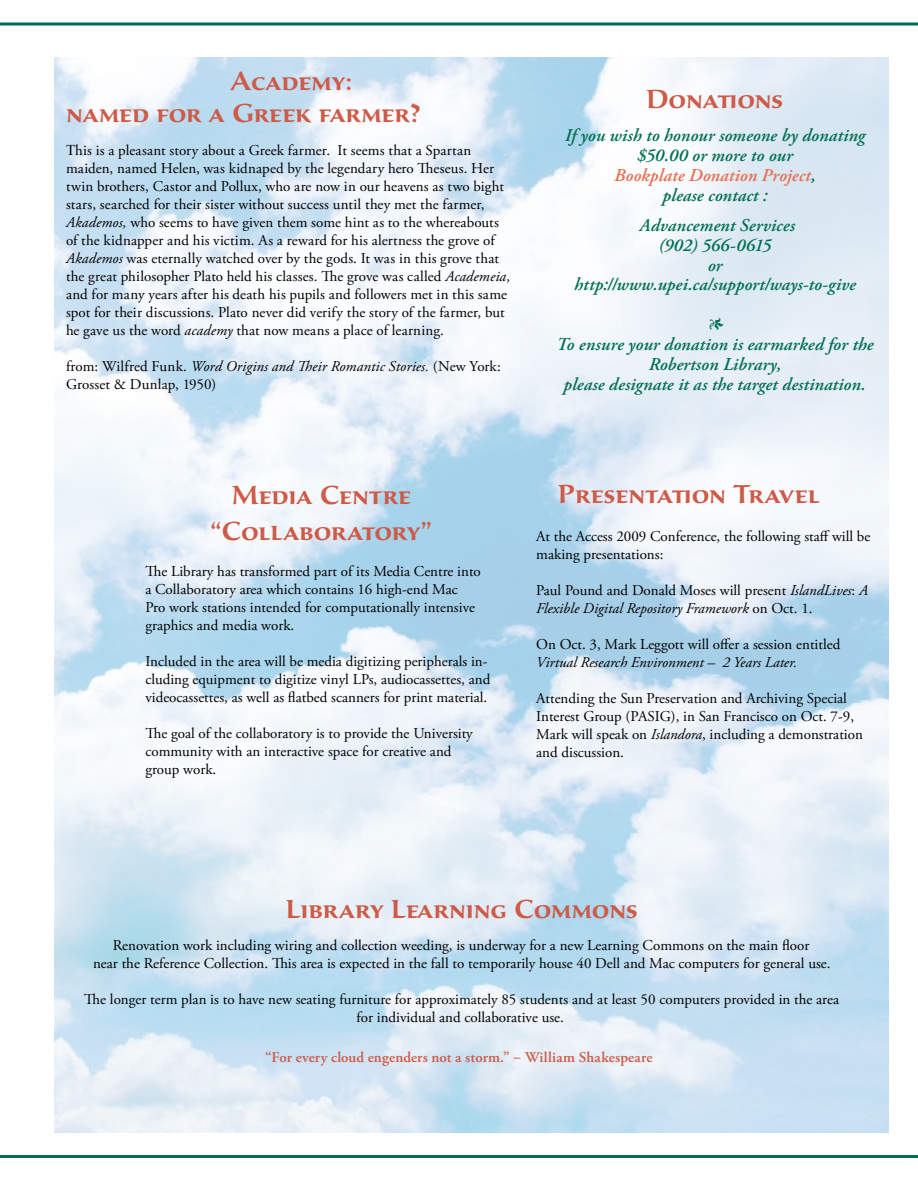
<style>
.page{position:relative;width:918px;height:1188px;background:#fff}
.page>*{position:absolute;margin:0;border:0;box-sizing:border-box;transform-origin:0 0}
.t1{font:600 27px/36px "Sava Pro";letter-spacing:-.005em;color:#ce5a48;text-align:center}
.t2{font:italic 600 18.15px/20px "Adobe Garamond Pro";letter-spacing:.005em;color:#006f51;text-align:center}
.t3{font:italic 600 18px "Adobe Garamond Pro";letter-spacing:.005em;color:#006f51}
.t4{font:15px/18px "Adobe Garamond Pro";color:#000}
.t5{font:italic 15px/18px "Adobe Garamond Pro";color:#000}
.t6{font:600 15px "Adobe Garamond Pro";letter-spacing:.005em;color:#ce5a48}
.s1{font-family:"Times New Roman"}
.s2{font-style:italic}
.s3{color:#e76f51}
.s4{font-style:normal}
.s5{font-family:"Sava Pro"}
</style>
<div class="page">
<svg style="left:0;top:22px;width:918px;height:4px;background:#3f927c"></svg>
<hr style="left:0;top:1155px;width:918px;height:3px;background:#006f51">
<h1 class="t1" style="left:66px;top:65px;width:357px;line-height:32.4px;text-align:left;text-indent:165px">Academy: named for a Greek farmer?</h1>
<p class="t4" style="left:66px;top:142px;width:446px"><span class="s1">T</span>his is a pleasant story about a Greek farmer. It seems that a Spartan maiden, named Helen, was kidnaped by the legendary hero Theseus. Her twin brothers, Castor and Pollux, who are now in our heavens as two bight stars, searched for their sister without success until they met the farmer, <span class="s2">Akademos,</span> who seems to have given them some hint as to the whereabouts of the kidnapper and his victim. As a reward for his alertness the grove of <span class="s2">Akademos</span> was eternally watched over by the gods. It was in this grove that the great philosopher Plato held his classes. The grove was called <span class="s2">Academeia, </span>and for many years after his death his pupils and followers met in this same spot for their discussions. Plato never did verify the story of the farmer, but he gave us the word <span class="s2">academy</span> that now means a place of learning.</p>
<p class="t4" style="left:66px;top:358px;width:436px">from: Wilfred Funk. <span class="s2">Word Origins and Their Romantic Stories.</span> (New York:<br>Grosset &amp; Dunlap, 1950)</p>
<h1 class="t1" style="left:646px;top:81px;width:139px">Donations</h1>
<p class="t2" style="left:565px;top:126px;width:302px">If you wish to honour someone by donating $50.00 or more to our<br><span class="s3">Bookplate Donation Project</span>,<br>please contact :</p>
<p class="t2" style="left:574px;top:216px;width:283px">Advancement Services<br>(902) 566-0615<br>or http://www.upei.ca/support/ways-to-give</p>
<p class="t2" style="left:556px;top:315px;width:319px">1<br>To ensure your donation is earmarked for the<br>Robertson Library,</p>
<p class="t3" style="left:564px;top:374px;width:304px">please designate it as the target destination.</p>
<h1 class="t1" style="left:210px;top:477px;width:224px">Media Centre “Collaboratory”</h1>
<p class="t4" style="left:145px;top:563px;width:337px">The Library has transformed part of its Media Centre into a Collaboratory area which contains 16 high-end Mac Pro work stations intended for computationally intensive graphics and media work.</p>
<p class="t4" style="left:145px;top:653px;width:346px">Included in the area will be media digitizing peripherals in&shy;cluding equipment to digitize vinyl LPs, audiocassettes, and videocassettes, as well as flatbed scanners for print material.</p>
<p class="t4" style="left:145px;top:725px;width:329px">The goal of the collaboratory is to provide the University community with an interactive space for creative and group work.</p>
<h1 class="t1" style="left:558px;top:476px;width:263px">Presentation Travel</h1>
<p class="t4" style="left:536px;top:528px;width:336px">At the Access 2009 Conference, the following staff will be making presentations:</p>
<p class="t5" style="left:536px;top:582px;width:333px"><span class="s4">Paul Pound and Donald Moses will present</span> IslandLives<span class="s4">:</span> A<br>Flexible Digital Repository Framework <span class="s4">on Oct. 1.</span></p>
<p class="t4" style="left:536px;top:636px;width:306px">On Oct. 3, Mark Leggott will offer a session entitled</p>
<p class="t5" style="left:536px;top:654px;width:262px">Virtual Research Environment – 2 Years Later.</p>
<p class="t4" style="left:536px;top:690px;width:328px">Attending the Sun Preservation and Archiving Special Interest Group (PASIG), in San Francisco on Oct. 7-9, Mark will speak on <span class="s2">Islandora</span>, including a demonstration and discussion.</p>
<h1 class="t1" style="left:285px;top:891px;width:354px">Library Learning Commons</h1>
<p class="t4" style="left:93px;top:937px;width:739px;text-align:center">Renovation work including wiring and collection weeding, is underway for a new Learning Commons on the main floor<br>near the Reference Collection. This area is expected in the fall to temporarily house 40 Dell and Mac computers for general use.</p>
<p class="t4" style="left:84px;top:991px;width:756px;text-align:center">The longer term plan is to have new seating furniture for approximately 85 students and at least 50 computers provided in the area for individual and collaborative use.</p>
<p class="t6" style="left:265px;top:1049px;width:389px">“For every cloud engenders not a storm.” <span class="s5">–</span> William Shakespeare</p>
</div>
